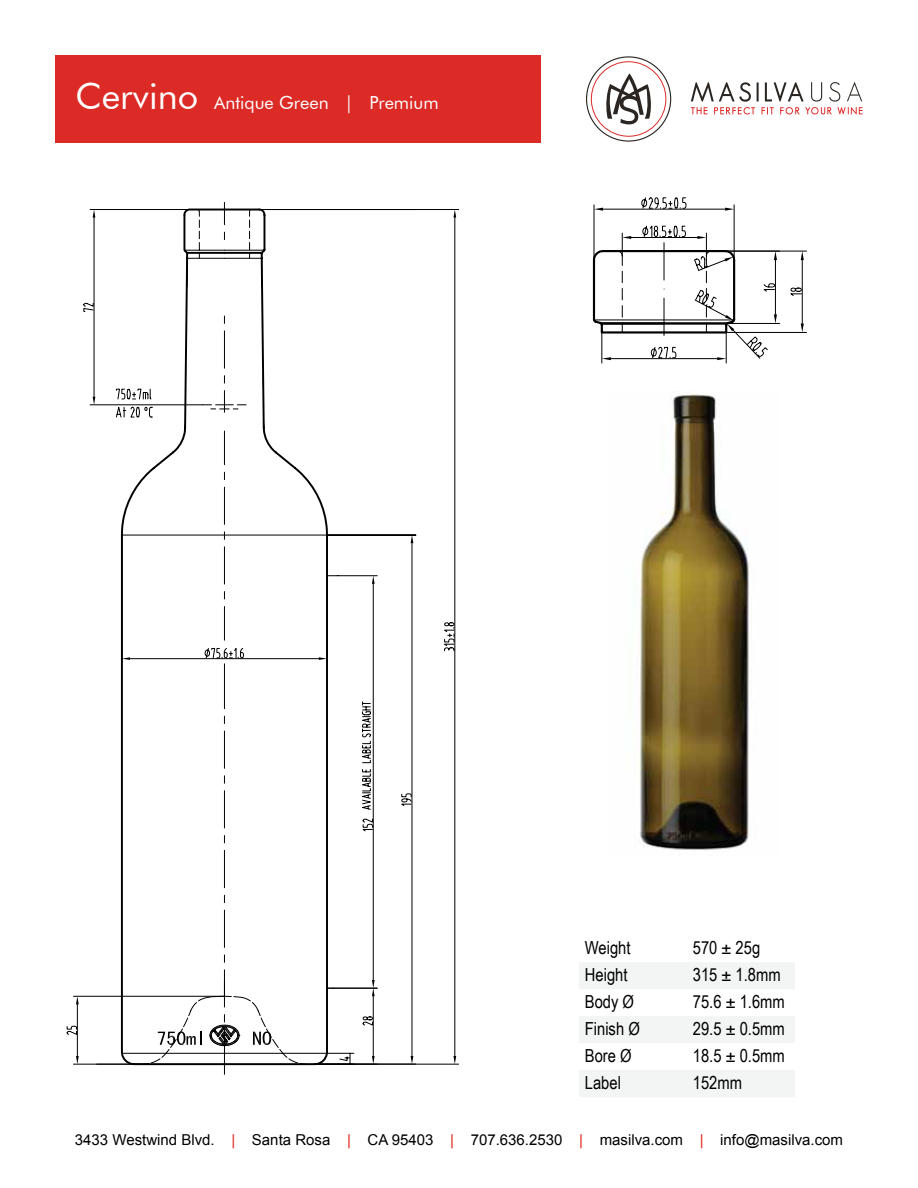
<style>
.page{position:relative;width:918px;height:1188px;background:#fff}
.page>*{position:absolute;margin:0;border:0;box-sizing:border-box;transform-origin:0 0}
.t1{font:18px "Arial Narrow";color:#000}
.t2{font:18px "Futura BT";color:#fff}
.t3{font:15px "Arial";color:#000}
.s1{font-size:36px}
.s2{color:#dd271d}
</style>
<div class="page">
<div style="left:55px;top:55px;width:486px;height:88px;background:#dc2b26"></div>
<img style="left:635px;top:394px;width:114px;height:456px">
<svg style="left:691px;top:82px;width:172px;height:32px"></svg>
<svg style="left:606px;top:74px;width:45px;height:50px"></svg>
<div style="left:591px;top:61px;width:75px;height:76px;border:1px solid #dd2a27;border-radius:50%"></div>
<svg style="left:579px;top:962px;width:216px;height:135px"></svg>
<svg style="left:76px;top:1056px;width:3px;height:8px"></svg>
<svg style="left:378px;top:209px;width:81px;height:856px"></svg>
<svg style="left:453px;top:1056px;width:3px;height:8px"></svg>
<svg style="left:453px;top:210px;width:3px;height:8px"></svg>
<svg style="left:378px;top:622px;width:77px;height:432px"></svg>
<svg style="left:120px;top:997px;width:69px;height:69px"></svg>
<hr style="left:224px;top:1063px;width:91px;height:2px;background:#000">
<hr style="left:224px;top:1029px;width:1px;height:45px;background:#000">
<hr style="left:90px;top:405px;width:113px;height:1px;background:#000">
<hr style="left:94px;top:218px;width:1px;height:179px;background:#000">
<svg style="left:93px;top:397px;width:2px;height:8px"></svg>
<svg style="left:83px;top:202px;width:179px;height:121px"></svg>
<svg style="left:314px;top:997px;width:64px;height:68px"></svg>
<hr style="left:97px;top:1064px;width:49px;height:1px;background:#000">
<svg style="left:142px;top:997px;width:164px;height:68px"></svg>
<svg style="left:116px;top:209px;width:300px;height:788px"></svg>
<hr style="left:602px;top:332px;width:1px;height:31px;background:#000">
<hr style="left:726px;top:332px;width:1px;height:31px;background:#000">
<svg style="left:592px;top:197px;width:215px;height:163px"></svg>
<p class="t2" style="left:76px;top:92px;width:365px"><span class="s1">Cervino</span> Antique Green | Premium</p>
<p class="t1" style="left:585px;top:935px;width:47px">Weight</p>
<p class="t1" style="left:693px;top:935px;width:69px">570 ± 25g</p>
<p class="t1" style="left:585px;top:962px;width:44px">Height</p>
<p class="t1" style="left:693px;top:962px;width:89px">315 ± 1.8mm</p>
<p class="t1" style="left:585px;top:989px;width:51px">Body Ø</p>
<p class="t1" style="left:693px;top:989px;width:93px">75.6 ± 1.6mm</p>
<p class="t1" style="left:585px;top:1016px;width:56px">Finish Ø</p>
<p class="t1" style="left:693px;top:1016px;width:93px">29.5 ± 0.5mm</p>
<p class="t1" style="left:585px;top:1043px;width:48px">Bore Ø</p>
<p class="t1" style="left:693px;top:1043px;width:93px">18.5 ± 0.5mm</p>
<p class="t1" style="left:585px;top:1070px;width:38px">Label</p>
<p class="t1" style="left:693px;top:1070px;width:51px">152mm</p>
<p class="t3" style="left:75px;top:1130px;width:770px">3433 Westwind Blvd. <span class="s2">|</span> Santa Rosa <span class="s2">|</span> CA 95403 <span class="s2">|</span> 707.636.2530 <span class="s2">|</span> masilva.com <span class="s2">|</span> info@masilva.com</p>
</div>
